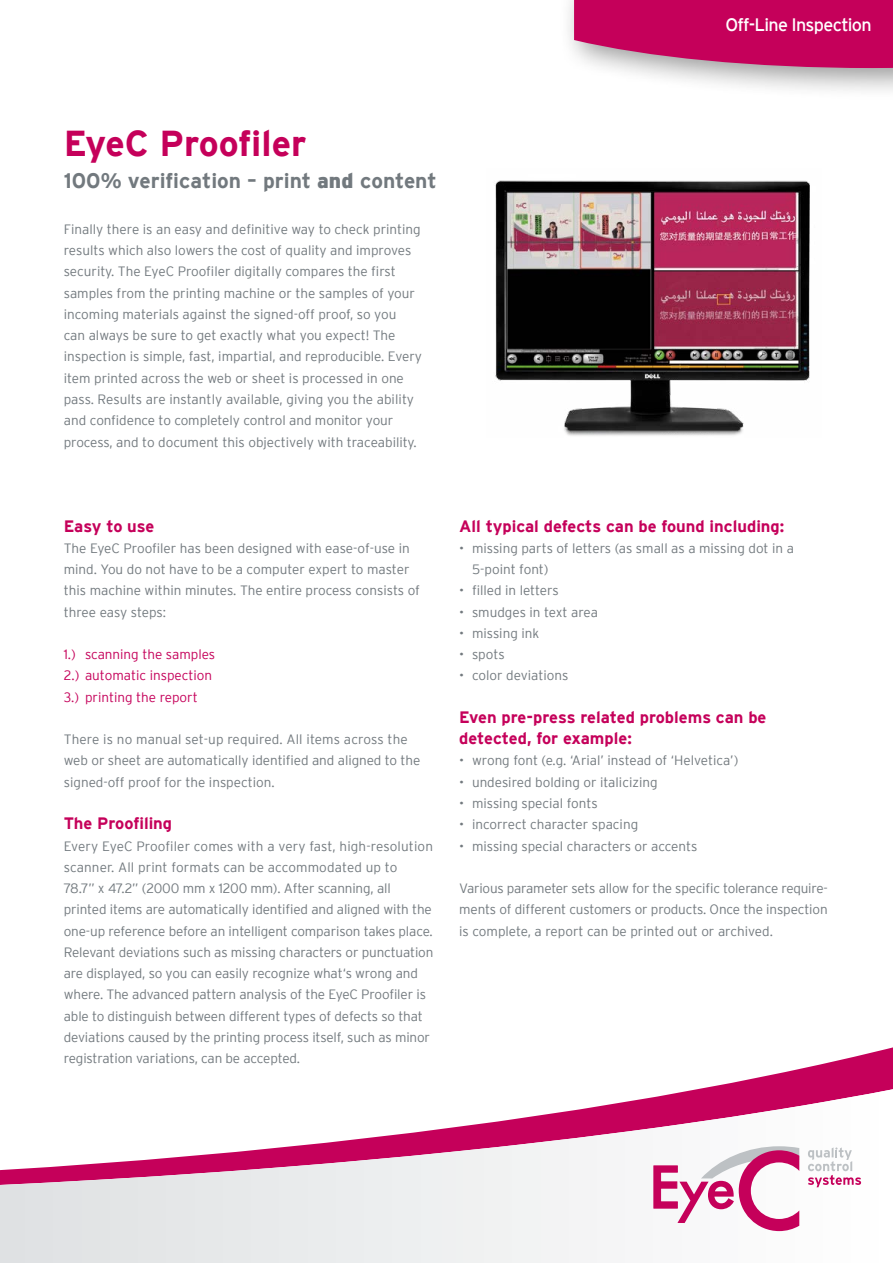
<style>
.page{position:relative;width:893px;height:1263px;background:#fff}
.page>*{position:absolute;margin:0;border:0;box-sizing:border-box;transform-origin:0 0}
.t1{font:700 36px "Interstate";color:#c5005a}
.t2{font:700 21px "Interstate";color:#72797e}
.t3{font:18px "Interstate";letter-spacing:-.04em;color:#fff}
.t4{font:700 16.5px/21.3px "Interstate";color:#c5005a}
.t5{font:300 13.5px/21.3px "Interstate";letter-spacing:-.005em;color:#72797e}
.t6{font:300 13.5px/21.3px "Interstate";color:#c5005a}
.s1{font-weight:900}
</style>
<div class="page">
<svg style="left:699px;top:1047px;width:194px;height:42px"></svg>
<svg style="left:0;top:1089px;width:893px;height:174px"></svg>
<img style="left:495px;top:180px;width:315px;height:256px">
<svg style="left:653px;top:1146px;width:146px;height:85px"></svg>
<svg style="left:808px;top:1147px;width:53px;height:40px"></svg>
<div style="left:559px;top:0;width:334px;height:100px;background:#000;opacity:.4"></div>
<svg style="left:574px;top:0;width:319px;height:68px;background:#c61868"></svg>
<h3 class="t3" style="left:725px;top:15px;width:148px">Off-Line Inspection</h3>
<h1 class="t1" style="left:64px;top:124px;width:244px">EyeC Proofiler</h1>
<h2 class="t2" style="left:64px;top:169px;width:374px">100% verification – print <span class="s1">and</span> content</h2>
<p class="t5" style="left:64px;top:218px;width:360px">Finally there is an easy and definitive way to check printing results which also lowers the cost of quality and improves security. The EyeC Proofiler digitally compares the first samples from the printing machine or the samples of your incoming materials against the signed-off proof, so you<br>can always be sure to get exactly what you expect! The inspection is simple, fast, impartial, and reproducible. Every item printed across the web or sheet is processed in one pass. Results are instantly available, giving you the ability and confidence to completely control and monitor your process, and to document this objectively with traceability.</p>
<p class="t4" style="left:64px;top:515px;width:92px">Easy to use</p>
<p class="t5" style="left:64px;top:537px;width:358px">The EyeC Proofiler has been designed with ease-of-use in mind. You do not have to be a computer expert to master this machine within minutes. The entire process consists of three easy steps:</p>
<p class="t6" style="left:64px;top:644px;width:153px">1.) scanning the samples<br>2.) automatic inspection<br>3.) printing the report</p>
<p class="t5" style="left:64px;top:729px;width:358px">There is no manual set-up required. All items across the web or sheet are automatically identified and aligned to the signed-off proof for the inspection.</p>
<p class="t4" style="left:64px;top:813px;width:110px">The Proofiling</p>
<p class="t5" style="left:64px;top:835px;width:371px">Every EyeC Proofiler comes with a very fast, high-resolution scanner. All print formats can be accommodated up to<br>78.7” x 47.2” (2000 mm x 1200 mm). After scanning, all printed items are automatically identified and aligned with the one-up reference before an intelligent comparison takes place.<br>Relevant deviations such as missing characters or punctuation are displayed, so you can easily recognize what‘s wrong and where. The advanced pattern analysis of the EyeC Proofiler is able to distinguish between different types of defects so that deviations caused by the printing process itself, such as minor registration variations, can be accepted.</p>
<p class="t4" style="left:459px;top:515px;width:327px">All typical defects can be found including:</p>
<p class="t5" style="left:472px;top:537px;width:323px;text-indent:-13px">• missing parts of letters (as small as a missing dot in a<br>5-point font)</p>
<p class="t5" style="left:459px;top:580px;width:101px">• filled in letters</p>
<p class="t5" style="left:459px;top:601px;width:140px">• smudges in text area</p>
<p class="t5" style="left:459px;top:622px;width:82px">• missing ink</p>
<p class="t5" style="left:459px;top:644px;width:47px">• spots</p>
<p class="t5" style="left:459px;top:665px;width:111px">• color deviations</p>
<p class="t4" style="left:459px;top:706px;width:309px">Even pre-press related problems can be detected, for example:</p>
<p class="t5" style="left:459px;top:750px;width:281px">• wrong font (e.g. ‘Arial’ instead of ‘Helvetica’)</p>
<p class="t5" style="left:459px;top:771px;width:200px">• undesired bolding or italicizing</p>
<p class="t5" style="left:459px;top:792px;width:140px">• missing special fonts</p>
<p class="t5" style="left:459px;top:814px;width:180px">• incorrect character spacing</p>
<p class="t5" style="left:459px;top:835px;width:240px">• missing special characters or accents</p>
<p class="t5" style="left:459px;top:877px;width:370px;text-align:justify">Various parameter sets allow for the specific tolerance require&shy;ments of different customers or products. Once the inspection is complete, a report can be printed out or archived.</p>
</div>
